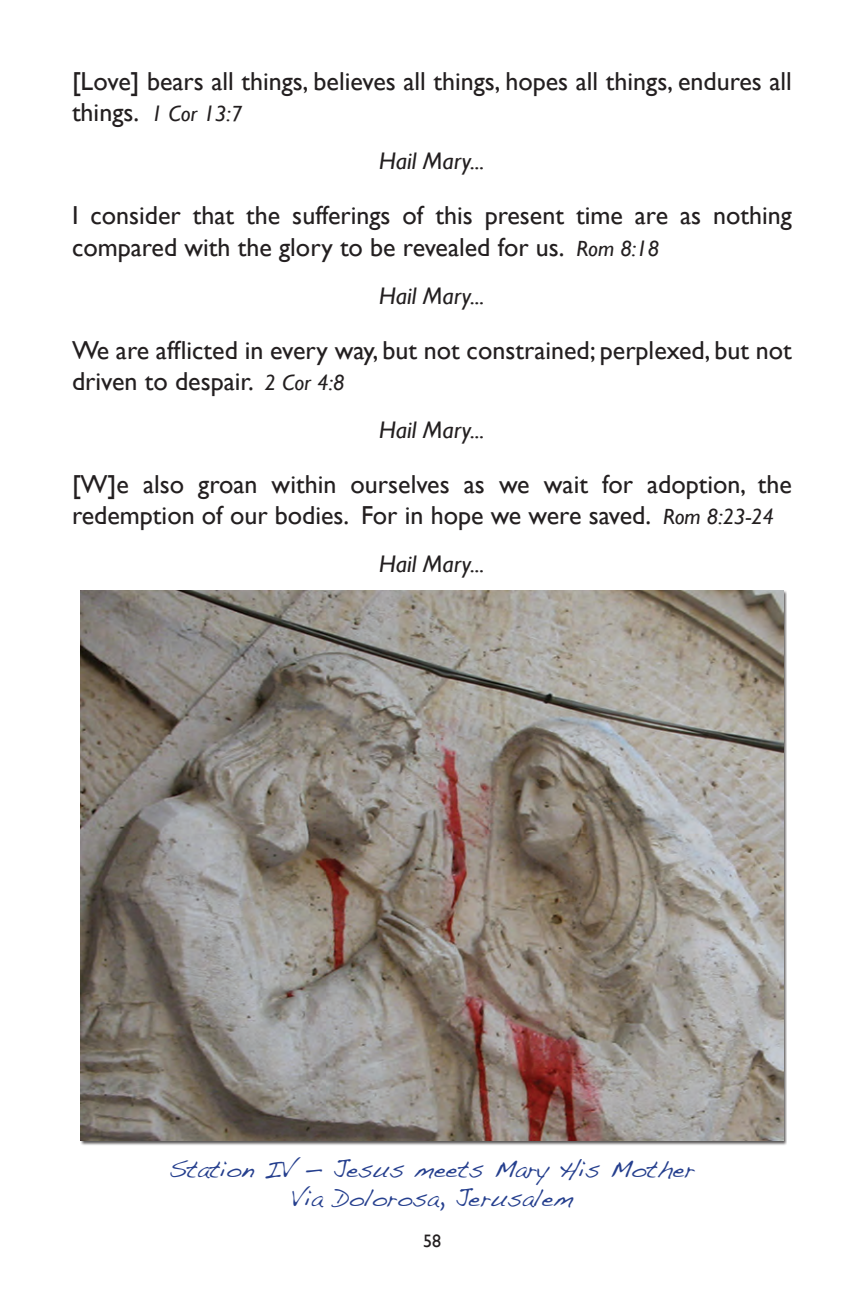
<style>
.page{position:relative;width:864px;height:1296px;background:#fff}
.page>*{position:absolute;margin:0;border:0;box-sizing:border-box;transform-origin:0 0}
.t1{font:26px/31.2px "Gill Sans";color:#231f20}
.t2{font:24px "Handwriting Dakota";color:#253f8e}
.t3{font:italic 24px "Gill Sans";color:#231f20}
.t4{font:italic 22px "Gill Sans";color:#231f20}
.t5{font:18px "Gill Sans";color:#231f20}
.s1{font-style:normal;font-size:26px}
.s2{font-style:italic;font-size:22px}
</style>
<div class="page">
<img style="left:81px;top:590px;width:702px;height:550px">
<p class="t1" style="left:72px;top:65px;width:721px">[Love] bears all things, believes all things, hopes all things, endures all</p>
<p class="t4" style="left:72px;top:101px;width:172px"><span class="s1">things.</span> 1 Cor 13:7</p>
<p class="t3" style="left:379px;top:147px;width:107px">Hail Mary...</p>
<p class="t1" style="left:72px;top:200px;width:722px">I consider that the sufferings of this present time are as nothing compared with the glory to be revealed for us. <span class="s2">Rom 8:18</span></p>
<p class="t3" style="left:379px;top:282px;width:107px">Hail Mary...</p>
<p class="t1" style="left:72px;top:334px;width:721px">We are afflicted in every way, but not constrained; perplexed, but not driven to despair. <span class="s2">2 Cor 4:8</span></p>
<p class="t3" style="left:379px;top:416px;width:107px">Hail Mary...</p>
<p class="t1" style="left:72px;top:469px;width:721px">[W]e also groan within ourselves as we wait for adoption, the redemption of our bodies. For in hope we were saved. <span class="s2">Rom 8:23-24</span></p>
<p class="t3" style="left:379px;top:551px;width:107px">Hail Mary...</p>
<p class="t2" style="left:169px;top:1155px;width:528px">Station IV — Jesus meets Mary His Mother</p>
<p class="t2" style="left:291px;top:1184px;width:284px">Via Dolorosa, Jerusalem</p>
<p class="t5" style="left:423px;top:1230px;width:19px">58</p>
</div>
